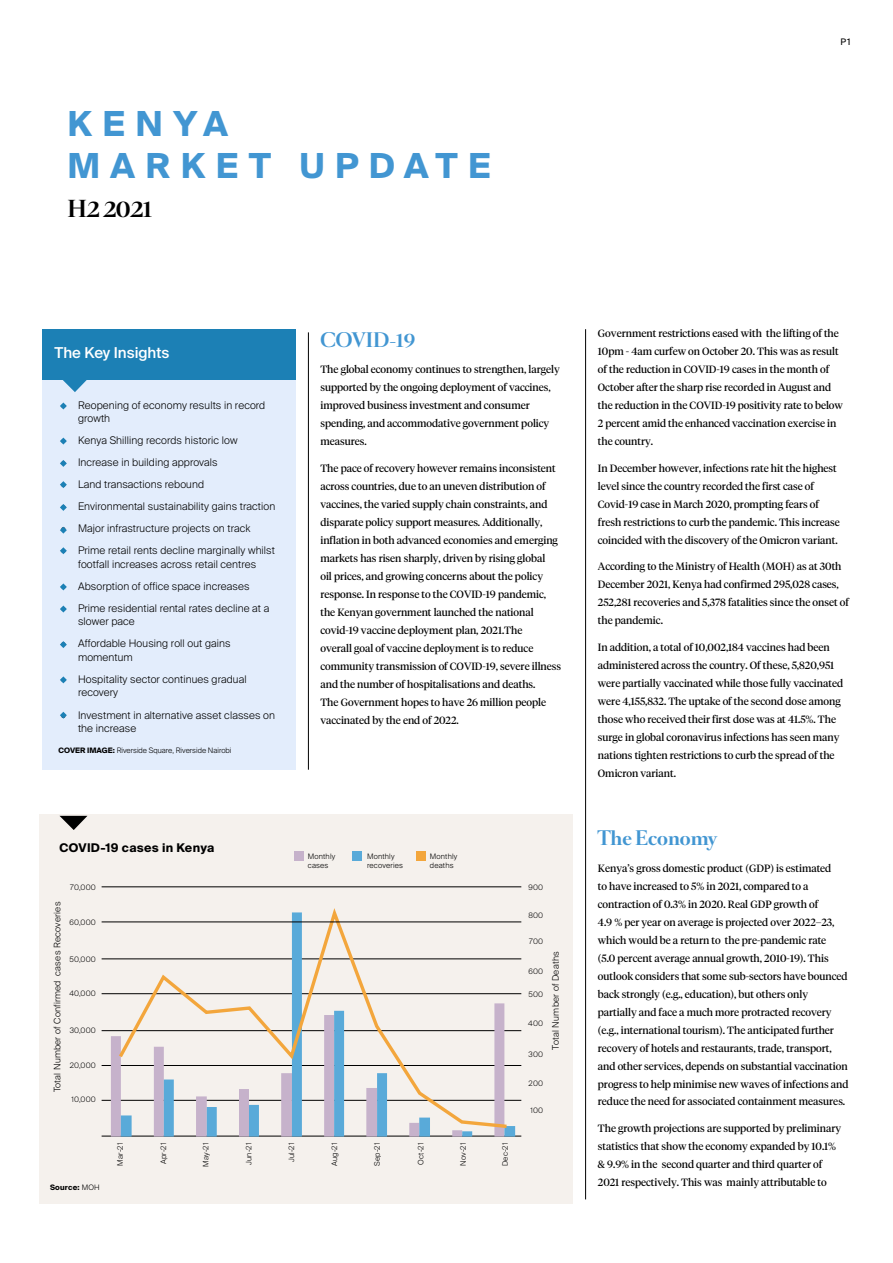
<style>
.page{position:relative;width:893px;height:1263px;background:#fff}
.page>*{position:absolute;margin:0;border:0;box-sizing:border-box;transform-origin:0 0}
.t1{font:700 34.5px/41.4px "Suisse Intl";letter-spacing:.3em;color:#4296d2}
.t2{font:700 21px "Romain Headline";letter-spacing:-.01em;color:#000}
.t3{font:700 18px "Romain Headline";color:#4296d2}
.t4{font:500 15px "Suisse Intl";color:#fff}
.t5{font:700 12px "Suisse Intl";letter-spacing:.025em;color:#000}
.t6{font:10.5px/18px "Tiempos Headline";color:#000}
.t7{font:300 10.5px/13.5px "Suisse Intl";letter-spacing:.01em;color:#000}
.t8{font:300 9px "Suisse Intl";letter-spacing:.025em;color:#000}
.t9{font:9px "Suisse Intl";color:#000}
.t10{font:300 7.5px/9px "Suisse Intl";letter-spacing:.025em;color:#000}
.t11{font:300 7.5px "Suisse Intl";color:#000}
.t12{font:700 7.5px "Suisse Intl";letter-spacing:.025em;color:#000}
.s1{font-weight:700}
.s2{font-weight:300}
</style>
<div class="page">
<div style="left:42px;top:329px;width:254px;height:441px;background:#e3edfc"></div>
<div style="left:42px;top:329px;width:254px;height:50px;background:#1c80b5"></div>
<svg style="left:61px;top:379px;width:28px;height:13px"></svg>
<hr style="left:308px;top:332px;width:1px;height:438px;background:#000">
<hr style="left:585px;top:329px;width:1px;height:870px;background:#000">
<div style="left:39px;top:814px;width:533px;height:390px;background:#f5f1ed"></div>
<svg style="left:60px;top:816px;width:27px;height:14px"></svg>
<div style="left:416px;top:851px;width:9px;height:10px;background:#f3a63c"></div>
<div style="left:352px;top:851px;width:10px;height:10px;background:#59aad9"></div>
<div style="left:295px;top:851px;width:9px;height:10px;background:#c6b2cb"></div>
<svg style="left:60px;top:402px;width:7px;height:7px"></svg>
<hr style="left:102px;top:1100px;width:419px;height:1px;background:#000">
<hr style="left:102px;top:1065px;width:419px;height:1px;background:#000">
<hr style="left:102px;top:1030px;width:419px;height:1px;background:#000">
<hr style="left:102px;top:993px;width:419px;height:1px;background:#000">
<hr style="left:102px;top:959px;width:419px;height:1px;background:#000">
<hr style="left:102px;top:886px;width:419px;height:1px;background:#000">
<hr style="left:102px;top:1136px;width:419px;height:1px;background:#000">
<svg style="left:121px;top:921px;width:394px;height:215px"></svg>
<svg style="left:117px;top:908px;width:391px;height:222px"></svg>
<hr style="left:102px;top:922px;width:419px;height:1px;background:#000">
<svg style="left:60px;top:438px;width:7px;height:6px"></svg>
<svg style="left:60px;top:460px;width:7px;height:7px"></svg>
<svg style="left:60px;top:481px;width:7px;height:7px"></svg>
<svg style="left:60px;top:504px;width:7px;height:7px"></svg>
<svg style="left:60px;top:527px;width:7px;height:7px"></svg>
<svg style="left:60px;top:547px;width:7px;height:7px"></svg>
<svg style="left:60px;top:583px;width:7px;height:7px"></svg>
<svg style="left:60px;top:605px;width:7px;height:7px"></svg>
<svg style="left:60px;top:641px;width:7px;height:7px"></svg>
<svg style="left:60px;top:676px;width:7px;height:7px"></svg>
<svg style="left:60px;top:712px;width:7px;height:7px"></svg>
<h1 class="t1" style="left:67px;top:104px;width:425px">KENYA<br>MARKET UPDATE</h1>
<h2 class="t2" style="left:67px;top:193px;width:86px">H2 2021</h2>
<p class="t9" style="left:840px;top:37px;width:11px">P1</p>
<h3 class="t4" style="left:54px;top:344px;width:116px">The Key Insights</h3>
<p class="t7" style="left:78px;top:398px;width:189px;text-indent:-17px">• Reopening of economy results in record growth</p>
<p class="t7" style="left:61px;top:434px;width:178px">• Kenya Shilling records historic low</p>
<p class="t7" style="left:61px;top:456px;width:158px">• Increase in building approvals</p>
<p class="t7" style="left:61px;top:478px;width:145px">• Land transactions rebound</p>
<p class="t7" style="left:61px;top:500px;width:216px">• Environmental sustainability gains traction</p>
<p class="t7" style="left:61px;top:522px;width:191px">• Major infrastructure projects on track</p>
<p class="t7" style="left:61px;top:544px;width:215px;text-align:center">• Prime retail rents decline marginally whilst footfall increases across retail centres</p>
<p class="t7" style="left:61px;top:579px;width:190px">• Absorption of office space increases</p>
<p class="t7" style="left:78px;top:602px;width:193px;text-indent:-17px">• Prime residential rental rates decline at a slower pace</p>
<p class="t7" style="left:78px;top:637px;width:154px;text-indent:-17px">• Affordable Housing roll out gains momentum</p>
<p class="t7" style="left:78px;top:673px;width:170px;text-indent:-17px">• Hospitality sector continues gradual recovery</p>
<p class="t7" style="left:78px;top:708px;width:198px;text-indent:-17px">• Investment in alternative asset classes on the increase</p>
<p class="t11" style="left:58px;top:746px;width:174px"><span class="s1">COVER IMAGE:</span> Riverside Square, Riverside Nairobi</p>
<h3 class="t3" style="left:320px;top:327px;width:97px">COVID-19</h3>
<p class="t6" style="left:320px;top:360px;width:241px">The global economy continues to strengthen, largely supported by the ongoing deployment of vaccines, improved business investment and consumer spending, and accommodative government policy measures.</p>
<p class="t6" style="left:320px;top:458px;width:242px">The pace of recovery however remains inconsistent across countries, due to an uneven distribution of vaccines, the varied supply chain constraints, and disparate policy support measures. Additionally, inflation in both advanced economies and emerging markets has risen sharply, driven by rising global<br>oil prices, and growing concerns about the policy response. In response to the COVID-19 pandemic, the Kenyan government launched the national covid-19 vaccine deployment plan, 2021.The<br>overall goal of vaccine deployment is to reduce community transmission of COVID-19, severe illness and the number of hospitalisations and deaths.<br>The Government hopes to have 26 million people vaccinated by the end of 2022.</p>
<p class="t5" style="left:60px;top:841px;width:156px">COVID-19 cases in Kenya</p>
<p class="t8" style="left:52px;top:1092px;width:192px;rotate:-90deg">Total Number of Confirmed cases Recoveries</p>
<p class="t10" style="left:70px;top:882px;width:27px">70,000</p>
<p class="t10" style="left:70px;top:917px;width:28px">60,000</p>
<p class="t10" style="left:70px;top:954px;width:28px">50,000</p>
<p class="t10" style="left:69px;top:989px;width:28px">40,000</p>
<p class="t10" style="left:70px;top:1025px;width:28px">30,000</p>
<p class="t10" style="left:70px;top:1060px;width:28px">20,000</p>
<p class="t10" style="left:72px;top:1095px;width:26px">10,000</p>
<p class="t12" style="left:50px;top:1183px;width:51px">Source: <span class="s2">MOH</span></p>
<p class="t10" style="left:116px;top:1165px;width:24px;rotate:-90deg">Mar-21</p>
<p class="t10" style="left:159px;top:1164px;width:23px;rotate:-90deg">Apr-21</p>
<p class="t10" style="left:202px;top:1167px;width:26px;rotate:-90deg">May-21</p>
<p class="t10" style="left:244px;top:1165px;width:24px;rotate:-90deg">Jun-21</p>
<p class="t10" style="left:308px;top:851px;width:29px">Monthly cases</p>
<p class="t10" style="left:367px;top:852px;width:38px">Monthly recoveries</p>
<p class="t10" style="left:430px;top:851px;width:29px">Monthly deaths</p>
<p class="t10" style="left:287px;top:1162px;width:21px;rotate:-90deg">Jul-21</p>
<p class="t10" style="left:330px;top:1166px;width:25px;rotate:-90deg">Aug-21</p>
<p class="t10" style="left:373px;top:1166px;width:25px;rotate:-90deg">Sep-21</p>
<p class="t10" style="left:416px;top:1164px;width:23px;rotate:-90deg">Oct-21</p>
<p class="t10" style="left:459px;top:1166px;width:25px;rotate:-90deg">Nov-21</p>
<p class="t10" style="left:501px;top:1166px;width:25px;rotate:-90deg">Dec-21</p>
<p class="t10" style="left:528px;top:882px;width:16px">900</p>
<p class="t10" style="left:528px;top:911px;width:16px">800</p>
<p class="t10" style="left:529px;top:937px;width:16px">700</p>
<p class="t10" style="left:528px;top:967px;width:16px">600</p>
<p class="t10" style="left:528px;top:990px;width:16px">500</p>
<p class="t10" style="left:528px;top:1019px;width:16px">400</p>
<p class="t10" style="left:529px;top:1050px;width:16px">300</p>
<p class="t10" style="left:529px;top:1079px;width:16px">200</p>
<p class="t10" style="left:530px;top:1106px;width:14px">100</p>
<p class="t8" style="left:550px;top:1050px;width:100px;rotate:-90deg">Total Number of Deaths</p>
<p class="t6" style="left:598px;top:324px;width:247px">Government restrictions eased with the lifting of the 10pm - 4am curfew on October 20. This was as result of the reduction in COVID-19 cases in the month of October after the sharp rise recorded in August and the reduction in the COVID-19 positivity rate to below 2 percent amid the enhanced vaccination exercise in the country.</p>
<p class="t6" style="left:598px;top:459px;width:244px">In December however, infections rate hit the highest level since the country recorded the first case of Covid-19 case in March 2020, prompting fears of fresh restrictions to curb the pandemic. This increase coincided with the discovery of the Omicron variant.</p>
<p class="t6" style="left:598px;top:557px;width:253px">According to the Ministry of Health (MOH) as at 30th December 2021, Kenya had confirmed 295,028 cases, 252,281 recoveries and 5,378 fatalities since the onset of the pandemic.</p>
<p class="t6" style="left:598px;top:638px;width:247px">In addition, a total of 10,002,184 vaccines had been administered across the country. Of these, 5,820,951 were partially vaccinated while those fully vaccinated were 4,155,832. The uptake of the second dose among those who received their first dose was at 41.5%. The surge in global coronavirus infections has seen many nations tighten restrictions to curb the spread of the Omicron variant.</p>
<h3 class="t3" style="left:598px;top:825px;width:121px">The Economy</h3>
<p class="t6" style="left:598px;top:858px;width:252px">Kenya’s gross domestic product (GDP) is estimated<br>to have increased to 5% in 2021, compared to a contraction of 0.3% in 2020. Real GDP growth of<br>4.9 % per year on average is projected over 2022–23, which would be a return to the pre-pandemic rate<br>(5.0 percent average annual growth, 2010-19). This outlook considers that some sub-sectors have bounced back strongly (e.g., education), but others only partially and face a much more protracted recovery (e.g., international tourism). The anticipated further recovery of hotels and restaurants, trade, transport, and other services, depends on substantial vaccination progress to help minimise new waves of infections and reduce the need for associated containment measures.</p>
<p class="t6" style="left:598px;top:1119px;width:245px">The growth projections are supported by preliminary statistics that show the economy expanded by 10.1% &amp; 9.9% in the second quarter and third quarter of 2021 respectively. This was mainly attributable to</p>
</div>
